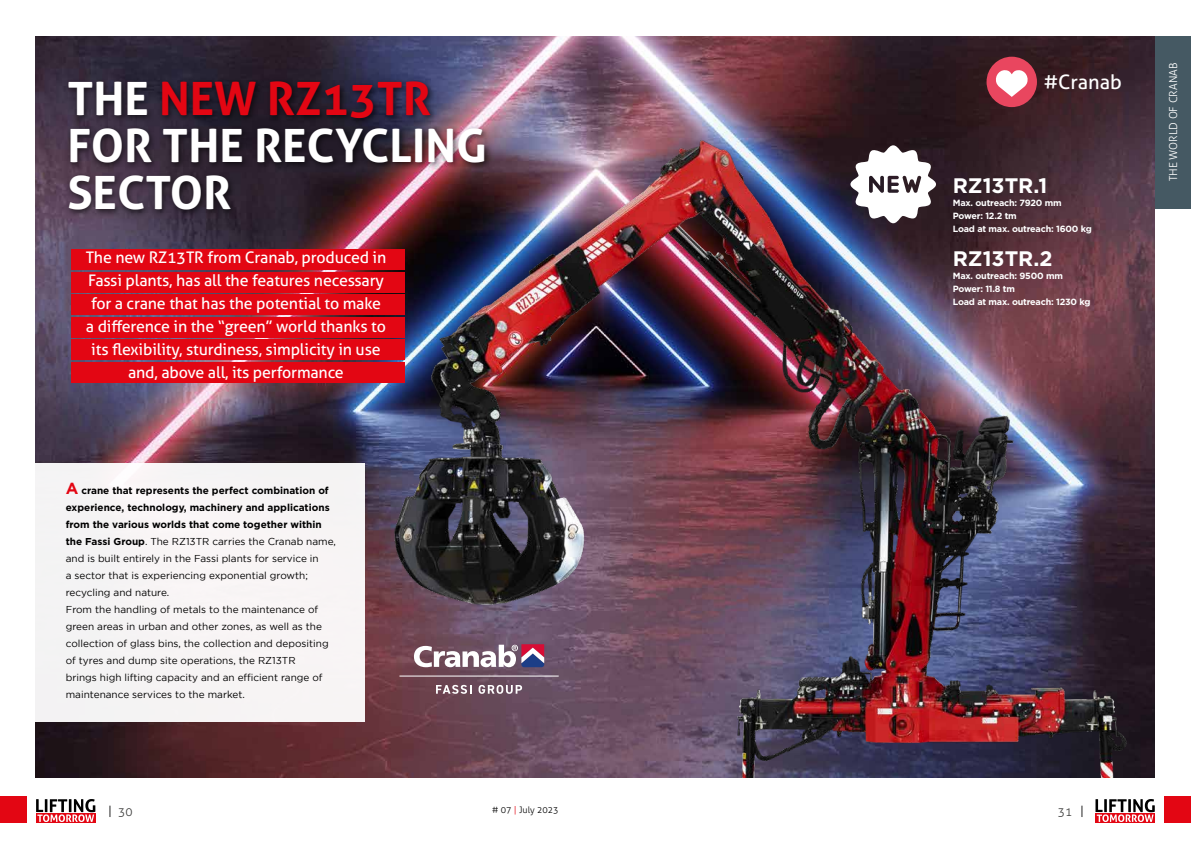
<style>
.page{position:relative;width:1191px;height:842px;background:#fff}
.page>*{position:absolute;margin:0;border:0;box-sizing:border-box;transform-origin:0 0}
.t1{font:700 46px/47px "Aller";color:#fff}
.t2{font:700 21px "Gotham";color:#fff}
.t3{font:20px "Aller";color:#fff}
.t4{font:16px/23px "Aller";letter-spacing:-.01em;color:#fff;text-align:center}
.t5{font:300 12px "Aller";color:#3c3c3b}
.t6{font:300 11px "Aller";color:#fff}
.t7{font:10px/17px "Gotham";color:#000}
.t8{font:700 9px/13px "Gotham";letter-spacing:-.02em;color:#fff}
.t9{font:300 9px "Aller";color:#000}
.s1{color:#e30613}
.s2{font-weight:700;font-size:16px;color:#e30613}
.s3{font-weight:700}
.s4{color:#000}
</style>
<div class="page">
<div style="left:36px;top:813px;width:60px;height:10px;background:#e30613"></div>
<svg style="left:36px;top:799px;width:59px;height:23px"></svg>
<div style="left:1095px;top:813px;width:60px;height:10px;background:#e30613"></div>
<svg style="left:1095px;top:799px;width:59px;height:23px"></svg>
<div style="left:1155px;top:36px;width:36px;height:172px;background:#455963"></div>
<div style="left:1164px;top:797px;width:27px;height:26px;background:#e30613"></div>
<div style="left:0;top:797px;width:26px;height:26px;background:#e30613"></div>
<img style="left:35px;top:36px;width:1120px;height:741px">
<div style="left:65px;top:78px;width:427px;height:140px;background:#000;opacity:.65"></div>
<div style="left:986px;top:57px;width:51px;height:50px;background:#e9465f;border-radius:50%"></div>
<svg style="left:996px;top:70px;width:32px;height:26px"></svg>
<div style="left:71px;top:249px;width:333px;height:21px;background:#e30613"></div>
<div style="left:71px;top:272px;width:333px;height:20px;background:#e30613"></div>
<div style="left:71px;top:294px;width:333px;height:20px;background:#e30613"></div>
<div style="left:71px;top:317px;width:333px;height:20px;background:#e30613"></div>
<div style="left:71px;top:340px;width:333px;height:20px;background:#e30613"></div>
<div style="left:71px;top:362px;width:333px;height:20px;background:#e30613"></div>
<div style="left:0;top:463px;width:365px;height:258px;background:#f7f4f4"></div>
<img style="left:302px;top:96px;width:842px;height:681px">
<svg style="left:850px;top:145px;width:86px;height:78px"></svg>
<h1 class="t1" style="left:67px;top:75px;width:421px">THE <span class="s1">NEW RZ13TR<br></span>FOR THE RECYCLING<br>SECTOR</h1>
<h3 class="t3" style="left:1043px;top:70px;width:80px">#Cranab</h3>
<p class="t6" style="left:1166px;top:181px;width:120px;rotate:-90deg">THE WORLD OF CRANAB</p>
<h2 class="t2" style="left:952px;top:171px;width:96px">RZ13TR.1</h2>
<p class="t8" style="left:952px;top:196px;width:141px">Max. outreach: 7920 mm<br>Power: 12.2 tm<br>Load at max. outreach: 1600 kg</p>
<h2 class="t2" style="left:952px;top:244px;width:101px">RZ13TR.2</h2>
<p class="t8" style="left:952px;top:269px;width:139px">Max. outreach: 9500 mm<br>Power: 11.8 tm<br>Load at max. outreach: 1230 kg</p>
<p class="t4" style="left:86px;top:246px;width:302px">The new RZ13TR from Cranab, produced in Fassi plants, has all the features necessary for a crane that has the potential to make a difference in the “green” world thanks to its flexibility, sturdiness, simplicity in use and, above all, its performance</p>
<p class="t7" style="left:66px;top:482px;width:272px"><span class="s2">A</span> <span class="s3">crane that represents the perfect combination of experience, technology, machinery and applications from the various worlds that come together within the Fassi Group</span>. The RZ13TR carries the Cranab name, and is built entirely in the Fassi plants for service in<br>a sector that is experiencing exponential growth; recycling and nature.<br>From the handling of metals to the maintenance of green areas in urban and other zones, as well as the collection of glass bins, the collection and depositing of tyres and dump site operations, the RZ13TR<br>brings high lifting capacity and an efficient range of maintenance services to the market.</p>
<p class="t5" style="left:108px;top:804px;width:26px"><span class="s4">|</span> 30</p>
<p class="t9" style="left:492px;top:804px;width:68px"># 07 <span class="s1">|</span> July 2023</p>
<p class="t5" style="left:1057px;top:804px;width:28px">31 <span class="s4">|</span></p>
</div>
